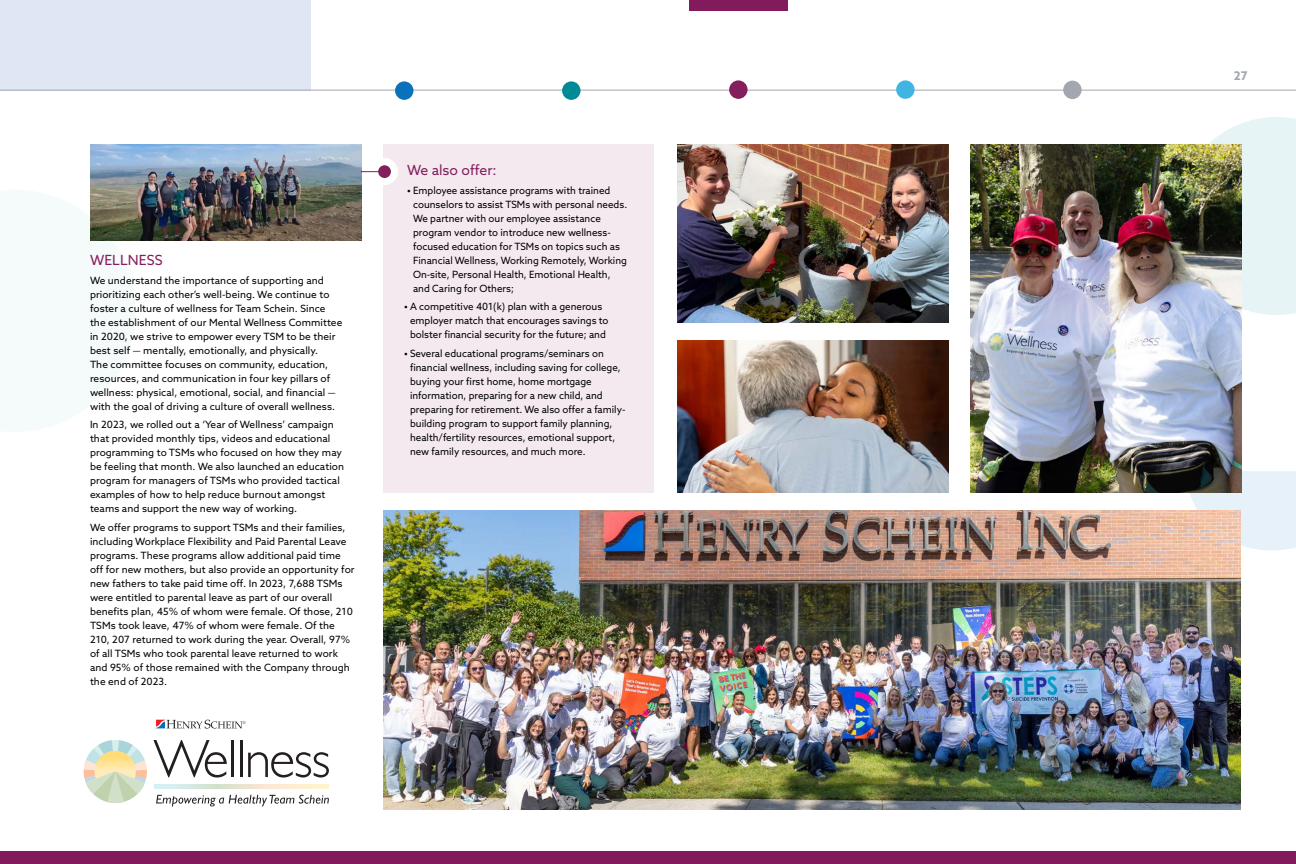
<style>
.page{position:relative;width:1296px;height:864px;background:#fff}
.page>*{position:absolute;margin:0;border:0;box-sizing:border-box;transform-origin:0 0}
.t1{font:14px "Azo Sans";color:#841e5c}
.t2{font:700 12px "Azo Sans";color:#a3a7b0}
.t3{font:10px/14px "Azo Sans";letter-spacing:.005em;color:#000}
.s1{font-weight:700}
</style>
<div class="page">
<div style="left:0;top:0;width:310px;height:91px;background:#e1e6f4"></div>
<hr style="left:0;top:90px;width:1296px;height:1px;background:#a3a7b0">
<div style="left:1063px;top:81px;width:19px;height:18px;background:#a3a7b0;border-radius:50%"></div>
<div style="left:729px;top:80px;width:19px;height:19px;background:#841e5c;border-radius:50%"></div>
<div style="left:896px;top:80px;width:19px;height:19px;background:#40b5e4;border-radius:50%"></div>
<div style="left:562px;top:81px;width:19px;height:19px;background:#008996;border-radius:50%"></div>
<div style="left:395px;top:81px;width:18px;height:19px;background:#0a72ba;border-radius:50%"></div>
<div style="left:1185px;top:471px;width:111px;height:79px;background:#e6f1f9"></div>
<div style="left:1209px;top:117px;width:87px;height:198px;background:#e6f4f5"></div>
<div style="left:0;top:852px;width:1296px;height:12px;background:#831a5b"></div>
<img style="left:384px;top:511px;width:857px;height:299px">
<img style="left:971px;top:144px;width:271px;height:348px">
<img style="left:90px;top:144px;width:271px;height:96px">
<img style="left:677px;top:144px;width:271px;height:179px">
<img style="left:677px;top:341px;width:271px;height:151px">
<div style="left:384px;top:144px;width:270px;height:348px;background:#f3e9ef"></div>
<div style="left:371px;top:158px;width:27px;height:27px;background:#fff;border-radius:50%"></div>
<svg style="left:361px;top:171px;width:17px;height:1px"></svg>
<div style="left:378px;top:165px;width:13px;height:13px;background:#841e5c;border-radius:50%"></div>
<svg style="left:155px;top:784px;width:173px;height:4px"></svg>
<svg style="left:153px;top:740px;width:74px;height:38px"></svg>
<hr style="left:231px;top:740px;width:3px;height:37px;background:#231f20">
<hr style="left:240px;top:740px;width:2px;height:37px;background:#231f20">
<svg style="left:248px;top:752px;width:81px;height:26px"></svg>
<svg style="left:156px;top:795px;width:173px;height:11px"></svg>
<svg style="left:156px;top:720px;width:90px;height:9px"></svg>
<svg style="left:84px;top:740px;width:63px;height:63px"></svg>
<div style="left:689px;top:0;width:99px;height:10px;background:#831a5b"></div>
<h1 class="t1" style="left:90px;top:251px;width:74px">WELLNESS</h1>
<p class="t3" style="left:90px;top:273px;width:254px">We understand the importance of supporting and prioritizing each other’s well-being. We continue to foster a culture of wellness for Team Schein. Since the establishment of our Mental Wellness Committee in 2020, we strive to empower every TSM to be their best self — mentally, emotionally, and physically.<br>The committee focuses on community, education, resources, and communication in four key pillars of wellness: physical, emotional, social, and financial — with the goal of driving a culture of overall wellness.</p>
<p class="t3" style="left:90px;top:418px;width:256px">In 2023, we rolled out a ‘Year of Wellness’ campaign that provided monthly tips, videos and educational programming to TSMs who focused on how they may be feeling that month. We also launched an education program for managers of TSMs who provided tactical examples of how to help reduce burnout amongst teams and support the new way of working.</p>
<p class="t3" style="left:90px;top:520px;width:266px">We offer programs to support TSMs and their families, including Workplace Flexibility and Paid Parental Leave programs. These programs allow additional paid time off for new mothers, but also provide an opportunity for new fathers to take paid time off. In 2023, 7,688 TSMs were entitled to parental leave as part of our overall benefits plan, 45% of whom were female. Of those, 210<br>TSMs took leave, 47% of whom were female. Of the 210, 207 returned to work during the year. Overall, 97% of all TSMs who took parental leave returned to work and 95% of those remained with the Company through the end of 2023.</p>
<h1 class="t1" style="left:407px;top:161px;width:91px">We also offer:</h1>
<p class="t3" style="left:413px;top:183px;width:216px;text-indent:-6px"><span class="s1">•</span> Employee assistance programs with trained counselors to assist TSMs with personal needs.<br>We partner with our employee assistance program vendor to introduce new wellness&shy;focused education for TSMs on topics such as Financial Wellness, Working Remotely, Working On-site, Personal Health, Emotional Health, and Caring for Others;</p>
<p class="t3" style="left:410px;top:300px;width:200px;text-indent:-6px"><span class="s1">•</span> A competitive 401(k) plan with a generous employer match that encourages savings to bolster financial security for the future; and</p>
<p class="t3" style="left:410px;top:346px;width:217px;text-indent:-6px"><span class="s1">•</span> Several educational programs/seminars on financial wellness, including saving for college, buying your first home, home mortgage information, preparing for a new child, and preparing for retirement. We also offer a family&shy;building program to support family planning, health/fertility resources, emotional support, new family resources, and much more.</p>
<p class="t2" style="left:1234px;top:68px;width:15px">27</p>
</div>
